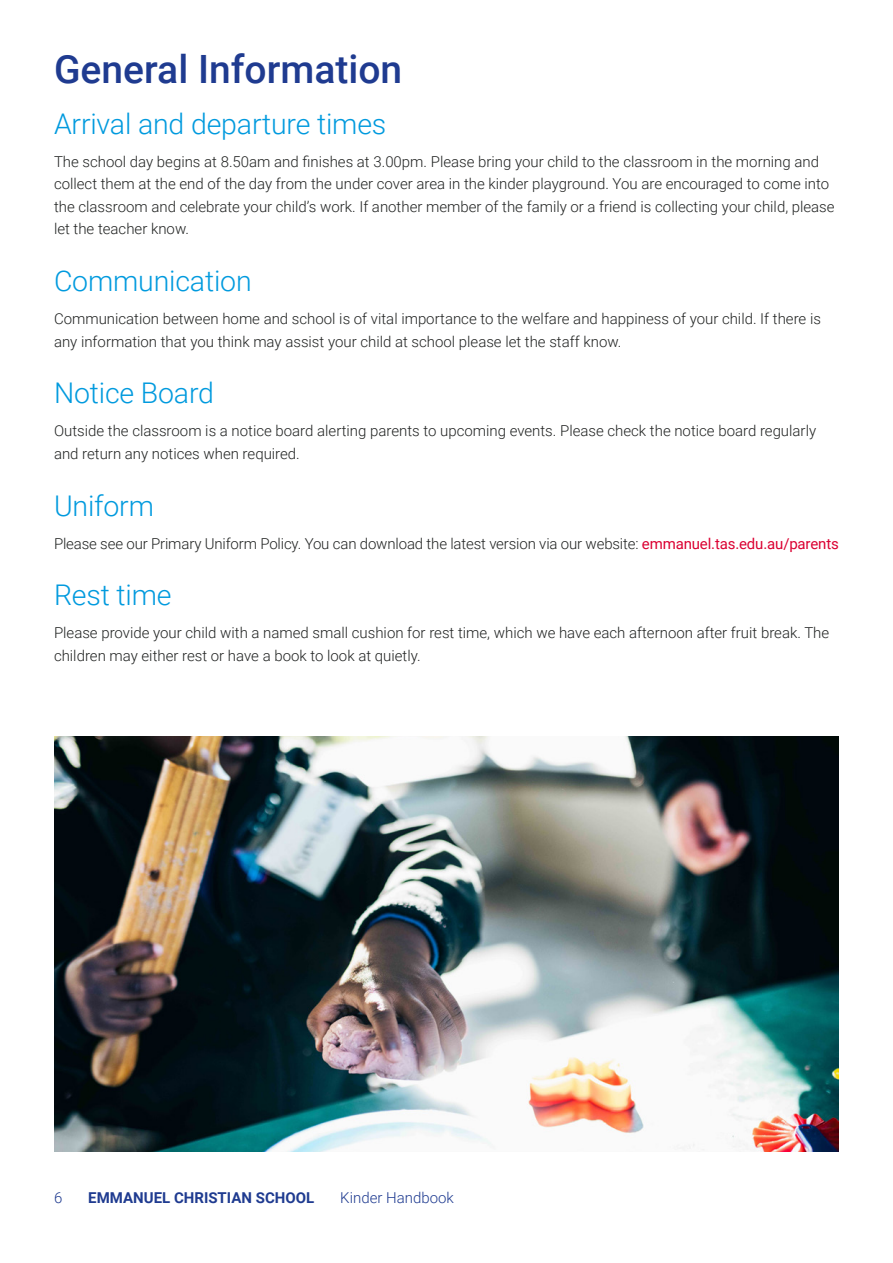
<style>
.page{position:relative;width:893px;height:1263px;background:#fff}
.page>*{position:absolute;margin:0;border:0;box-sizing:border-box;transform-origin:0 0}
.t1{font:500 39px "Roboto";color:#1f3b90}
.t2{font:300 28.5px "Roboto";letter-spacing:-.005em;color:#009ade}
.t3{font:300 15px/22.5px "Roboto";color:#212322}
.t4{font:700 15px "Roboto";color:#1f3b90}
.t5{font:300 15px "Roboto";color:#1f3b90}
.s1{font-weight:400;color:#db0032}
</style>
<div class="page">
<img style="left:54px;top:736px;width:785px;height:416px">
<h1 class="t1" style="left:54px;top:42px;width:350px">General Information</h1>
<h2 class="t2" style="left:54px;top:104px;width:334px">Arrival and departure times</h2>
<p class="t3" style="left:54px;top:150px;width:782px">The school day begins at 8.50am and finishes at 3.00pm. Please bring your child to the classroom in the morning and collect them at the end of the day from the under cover area in the kinder playground. You are encouraged to come into the classroom and celebrate your child’s work. If another member of the family or a friend is collecting your child, please let the teacher know.</p>
<h2 class="t2" style="left:54px;top:261px;width:199px">Communication</h2>
<p class="t3" style="left:54px;top:307px;width:768px">Communication between home and school is of vital importance to the welfare and happiness of your child. If there is any information that you think may assist your child at school please let the staff know.</p>
<h2 class="t2" style="left:54px;top:373px;width:162px">Notice Board</h2>
<p class="t3" style="left:54px;top:419px;width:764px">Outside the classroom is a notice board alerting parents to upcoming events. Please check the notice board regularly and return any notices when required.</p>
<h2 class="t2" style="left:54px;top:485px;width:101px">Uniform</h2>
<p class="t3" style="left:54px;top:531px;width:786px">Please see our Primary Uniform Policy. You can download the latest version via our website: <span class="s1">emmanuel.tas.edu.au/parents</span></p>
<h2 class="t2" style="left:54px;top:575px;width:119px">Rest time</h2>
<p class="t3" style="left:54px;top:621px;width:777px">Please provide your child with a named small cushion for rest time, which we have each afternoon after fruit break. The children may either rest or have a book to look at quietly.</p>
<p class="t5" style="left:54px;top:1187px;width:10px">6</p>
<p class="t4" style="left:88px;top:1187px;width:227px">EMMANUEL CHRISTIAN SCHOOL</p>
<p class="t5" style="left:340px;top:1187px;width:115px">Kinder Handbook</p>
</div>
